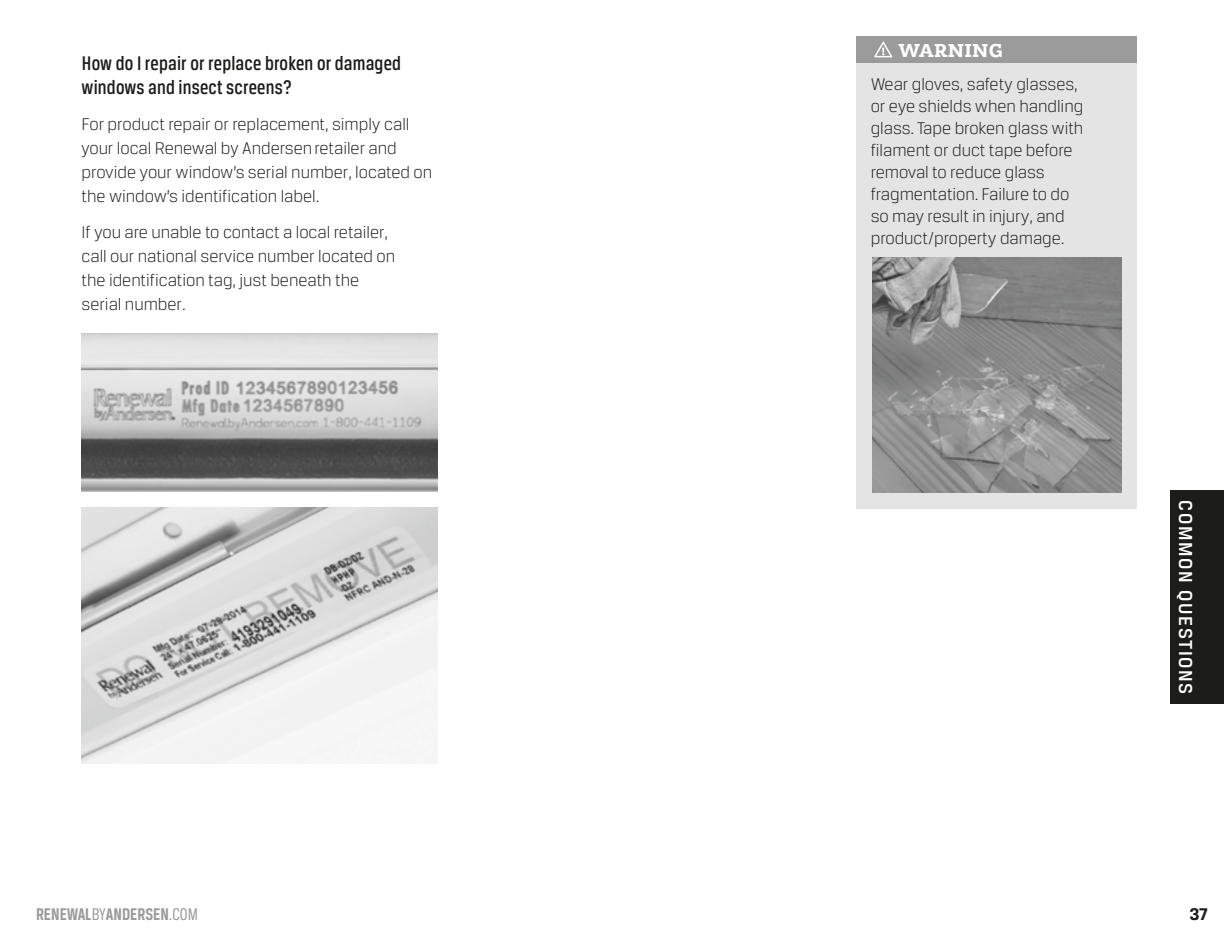
<style>
.page{position:relative;width:1224px;height:936px;background:#fff}
.page>*{position:absolute;margin:0;border:0;box-sizing:border-box;transform-origin:0 0}
.t1{font:500 21px/24px "Breuer Condensed";letter-spacing:.01em;color:#1c1c1a}
.t2{font:500 20px "Breuer Text";letter-spacing:.08em;color:#fff}
.t3{font:700 20px "Bandera Pro";letter-spacing:.02em;color:#fff}
.t4{font:300 18px/22px "Breuer Text";color:#1c1c1a}
.t5{font:700 18px "Breuer Condensed";color:#9b9b9c}
.t6{font:700 18px "Breuer Text";color:#1c1c1a}
.s1{font-weight:400}
</style>
<div class="page">
<img style="left:81px;top:334px;width:357px;height:158px">
<img style="left:81px;top:508px;width:357px;height:256px">
<div style="left:1170px;top:490px;width:54px;height:214px;background:#1c1c1a"></div>
<div style="left:856px;top:62px;width:281px;height:447px;background:#e4e4e4"></div>
<div style="left:856px;top:36px;width:281px;height:27px;background:#9b9b9c"></div>
<svg style="left:874px;top:42px;width:18px;height:15px"></svg>
<img style="left:873px;top:257px;width:248px;height:236px">
<p class="t1" style="left:82px;top:51px;width:321px">How do I repair or replace broken or damaged windows and insect screens?</p>
<p class="t4" style="left:81px;top:112px;width:353px;line-height:24px">For product repair or replacement, simply call your local Renewal by Andersenretailer and provide your window’s serial number, located on the window’s identification label.</p>
<p class="t4" style="left:81px;top:220px;width:315px;line-height:24px">If you are unable to contact a local retailer, call our national service number located on the identification tag, just beneath the serial number.</p>
<p class="t3" style="left:899px;top:38px;width:106px">WARNING</p>
<p class="t4" style="left:871px;top:73px;width:214px">Wear gloves, safety glasses, or eye shields when handling glass. Tape broken glass with filament or duct tape before removal to reduce glass fragmentation. Failure to do so may result in injury, and product/property damage.</p>
<p class="t2" style="left:1197px;top:500px;width:195px;rotate:90deg">COMMON QUESTIONS</p>
<p class="t5" style="left:36px;top:904px;width:164px">RENEWAL<span class="s1">BY</span>ANDERSEN<span class="s1">.COM</span></p>
<p class="t6" style="left:1189px;top:904px;width:20px">37</p>
</div>
